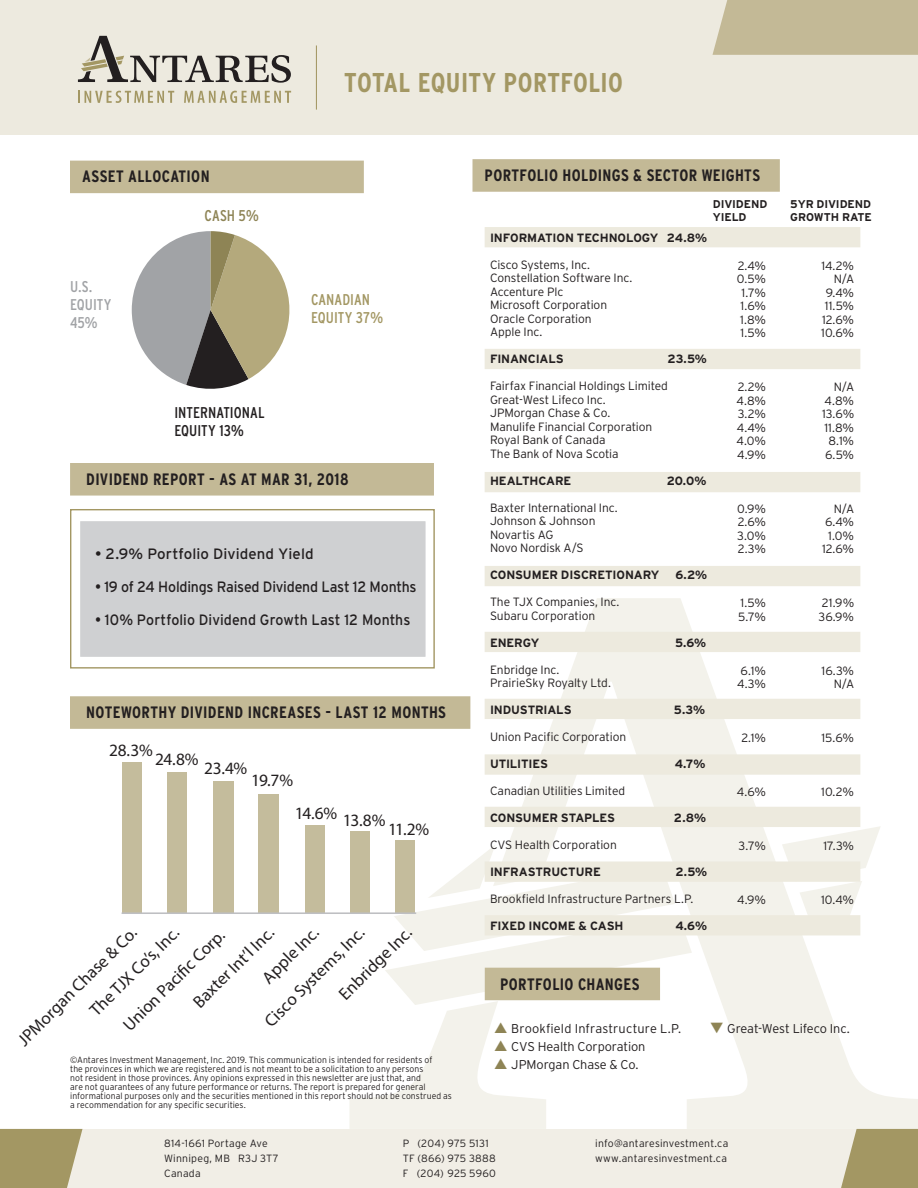
<style>
.page{position:relative;width:918px;height:1188px;background:#fff}
.page>*{position:absolute;margin:0;border:0;box-sizing:border-box;transform-origin:0 0}
.t1{font:700 condensed 27.15px "Interstate";letter-spacing:.015em;color:#a39763}
.t2{font:17.4px "Myriad Pro";letter-spacing:-.065em;color:#231f20}
.t3{font:17.25px/30px "Myriad Pro";color:#231f20}
.t4{font:700 condensed 16.5px "Interstate";letter-spacing:.02em;color:#231f20}
.t5{font:condensed 15.6px/18px "Interstate";color:#231f20}
.t6{font:condensed 15.6px/18px "Interstate";color:#a39763}
.t7{font:condensed 15.6px/18px "Interstate";color:#a1a3a6}
.t8{font:condensed 15.6px "Interstate";color:#8e8455}
.t9{font:15px "Interstate";color:#231f20;scale:.94 1}
.t10{font:15px "Interstate";color:#231f20}
.t11{font:300 12.75px "Interstate";letter-spacing:-.005em;color:#231f20}
.t12{font:300 12px/13.5px "Interstate";letter-spacing:-.005em;color:#231f20}
.t13{font:700 12px "Interstate";letter-spacing:-.01em;color:#231f20}
.t14{font:700 11.25px/13.5px "Interstate";letter-spacing:-.005em;color:#231f20}
.t15{font:300 10.5px/15px "Interstate";letter-spacing:.02em;color:#231f20}
.t16{font:300 9px/9px "Interstate";letter-spacing:.005em;color:#231f20;scale:.96 1}
.s1{color:#8e8455}
</style>
<div class="page">
<svg style="left:349px;top:598px;width:569px;height:531px"></svg>
<div style="left:0;top:0;width:918px;height:135px;background:#edeadf"></div>
<svg style="left:78px;top:91px;width:96px;height:12px"></svg>
<svg style="left:184px;top:91px;width:107px;height:12px"></svg>
<svg style="left:78px;top:36px;width:213px;height:47px"></svg>
<svg style="left:0;top:1129px;width:918px;height:59px;background:#e4e0d1"></svg>
<hr style="left:316px;top:45px;width:1px;height:65px;background:#a39763">
<div style="left:713px;top:0;width:205px;height:55px;background:#c3b996"></div>
<div style="left:473px;top:159px;width:307px;height:33px;background:#c3b996"></div>
<div style="left:485px;top:227px;width:375px;height:20px;background:#edeade"></div>
<div style="left:485px;top:349px;width:375px;height:20px;background:#edeade"></div>
<div style="left:485px;top:472px;width:375px;height:20px;background:#edeade"></div>
<div style="left:485px;top:566px;width:375px;height:20px;background:#edeade"></div>
<div style="left:485px;top:632px;width:375px;height:20px;background:#edeade"></div>
<div style="left:485px;top:699px;width:375px;height:20px;background:#edeade"></div>
<div style="left:485px;top:754px;width:375px;height:21px;background:#edeade"></div>
<svg style="left:132px;top:231px;width:158px;height:158px"></svg>
<div style="left:70px;top:161px;width:294px;height:32px;background:#c3b996"></div>
<div style="left:70px;top:509px;width:365px;height:160px;border:1px solid #a39763"></div>
<div style="left:77px;top:518px;width:351px;height:142px;background:#cfd0d2;border:3px solid #fff"></div>
<div style="left:70px;top:463px;width:364px;height:33px;background:#c3b996"></div>
<div style="left:70px;top:696px;width:400px;height:33px;background:#c3b996"></div>
<svg style="left:385px;top:807px;width:496px;height:198px"></svg>
<div style="left:122px;top:762px;width:19px;height:152px;background:#c4bc9c"></div>
<div style="left:168px;top:772px;width:19px;height:142px;background:#c4bc9c"></div>
<div style="left:213px;top:781px;width:20px;height:133px;background:#c4bc9c"></div>
<div style="left:259px;top:794px;width:20px;height:120px;background:#c4bc9c"></div>
<div style="left:305px;top:825px;width:19px;height:89px;background:#c4bc9c"></div>
<div style="left:351px;top:831px;width:19px;height:83px;background:#c4bc9c"></div>
<div style="left:396px;top:840px;width:19px;height:74px;background:#c4bc9c"></div>
<hr style="left:122px;top:912px;width:293px;height:2px;background:#bebfc2">
<h1 class="t1" style="left:344px;top:68px;width:280px">TOTAL EQUITY PORTFOLIO</h1>
<h3 class="t4" style="left:82px;top:167px;width:129px">ASSET ALLOCATION</h3>
<h3 class="t8" style="left:205px;top:206px;width:56px">CASH 5%</h3>
<h3 class="t7" style="left:70px;top:277px;width:43px">U.S.<br>EQUITY<br>45%</h3>
<h3 class="t5" style="left:174px;top:403px;width:92px">INTERNATIONAL<br>EQUITY 13%</h3>
<h3 class="t6" style="left:311px;top:291px;width:74px">CANADIAN<br>EQUITY 37%</h3>
<h3 class="t4" style="left:86px;top:470px;width:264px">DIVIDEND REPORT - AS AT MAR 31, 2018</h3>
<p class="t10" style="left:95px;top:546px;width:220px">• 2.9% Portfolio Dividend Yield</p>
<p class="t9" style="left:95px;top:579px;width:344px">• 19 of 24 Holdings Raised Dividend Last 12 Months</p>
<p class="t9" style="left:95px;top:612px;width:337px">• 10% Portfolio Dividend Growth Last 12 Months</p>
<h3 class="t4" style="left:86px;top:703px;width:361px">NOTEWORTHY DIVIDEND INCREASES - LAST 12 MONTHS</h3>
<h2 class="t2" style="left:109px;top:739px;width:45px">28.3%</h2>
<h2 class="t2" style="left:155px;top:749px;width:45px">24.8%</h2>
<h2 class="t2" style="left:204px;top:757px;width:45px">23.4%</h2>
<h2 class="t2" style="left:251px;top:770px;width:43px">19.7%</h2>
<h2 class="t2" style="left:295px;top:802px;width:44px">14.6%</h2>
<h2 class="t2" style="left:343px;top:809px;width:44px">13.8%</h2>
<h2 class="t2" style="left:388px;top:818px;width:43px">11.2%</h2>
<h3 class="t3" style="left:61px;top:981px;width:119px;text-indent:-72px;rotate:-45deg">JPMorgan Chase &amp; Co.<br>The TJX Co’s, Inc.</h3>
<h3 class="t3" style="left:185px;top:994px;width:108px;rotate:-45deg">Baxter Int’l Inc.</h3>
<h3 class="t3" style="left:254px;top:970px;width:73px;rotate:-45deg">Apple Inc.</h3>
<h3 class="t3" style="left:331px;top:986px;width:96px;rotate:-45deg">Enbridge Inc.</h3>
<h3 class="t3" style="left:115px;top:1017px;width:137px;rotate:-45deg">Union Paci c Corp.</h3>
<h3 class="t3" style="left:257px;top:1013px;width:134px;rotate:-45deg">Cisco Systems, Inc.</h3>
<p class="t16" style="left:70px;top:1056px;width:399px">©Antares Investment Management, Inc. 2019. This communication is intended for residents of<br>the provinces in which we are registered and is not meant to be a solicitation to any persons<br>not resident in those provinces. Any opinions expressed in this newsletter are just that, and<br>are not guarantees of any future performance or returns. The report is prepared for general informational purposes only and the securities mentioned in this report should not be construed as a recommendation for any specific securities.</p>
<h3 class="t4" style="left:485px;top:166px;width:277px">PORTFOLIO HOLDINGS &amp; SECTOR WEIGHTS</h3>
<p class="t14" style="left:713px;top:197px;width:56px">DIVIDEND<br>YIELD</p>
<p class="t14" style="left:790px;top:197px;width:83px">5YR DIVIDEND<br>GROWTH RATE</p>
<p class="t13" style="left:490px;top:231px;width:219px">INFORMATION TECHNOLOGY 24.8%</p>
<p class="t12" style="left:490px;top:258px;width:144px">Cisco Systems, Inc.<br>Constellation Software Inc.<br>Accenture Plc<br>Microsoft Corporation<br>Oracle Corporation<br>Apple Inc.</p>
<p class="t13" style="left:490px;top:352px;width:75px">FINANCIALS</p>
<p class="t13" style="left:667px;top:352px;width:41px">23.5%</p>
<p class="t12" style="left:490px;top:379px;width:179px">Fairfax Financial Holdings Limited<br>Great-West Lifeco Inc.<br>JPMorgan Chase &amp; Co.<br>Manulife Financial Corporation<br>Royal Bank of Canada<br>The Bank of Nova Scotia</p>
<p class="t13" style="left:490px;top:474px;width:83px">HEALTHCARE</p>
<p class="t13" style="left:667px;top:474px;width:41px">20.0%</p>
<p class="t12" style="left:490px;top:501px;width:129px">Baxter International Inc.<br>Johnson &amp; Johnson<br>Novartis AG<br>Novo Nordisk A/S</p>
<p class="t13" style="left:490px;top:568px;width:171px">CONSUMER DISCRETIONARY</p>
<p class="t13" style="left:675px;top:568px;width:33px">6.2%</p>
<p class="t12" style="left:490px;top:595px;width:131px">The TJX Companies, Inc.<br>Subaru Corporation</p>
<p class="t13" style="left:490px;top:636px;width:51px">ENERGY</p>
<p class="t13" style="left:675px;top:636px;width:33px">5.6%</p>
<p class="t12" style="left:490px;top:663px;width:122px">Enbridge Inc.<br>PrairieSky Royalty Ltd.</p>
<p class="t13" style="left:490px;top:703px;width:83px">INDUSTRIALS</p>
<p class="t13" style="left:674px;top:703px;width:33px">5.3%</p>
<p class="t12" style="left:490px;top:730px;width:138px">Union Pacific Corporation</p>
<p class="t13" style="left:490px;top:757px;width:59px">UTILITIES</p>
<p class="t13" style="left:675px;top:757px;width:32px">4.7%</p>
<p class="t12" style="left:490px;top:784px;width:137px">Canadian Utilities Limited</p>
<p class="t13" style="left:490px;top:811px;width:127px">CONSUMER STAPLES</p>
<p class="t13" style="left:674px;top:811px;width:34px">2.8%</p>
<p class="t12" style="left:490px;top:838px;width:128px">CVS Health Corporation</p>
<p class="t13" style="left:490px;top:865px;width:112px">INFRASTRUCTURE</p>
<p class="t13" style="left:676px;top:865px;width:33px">2.5%</p>
<p class="t12" style="left:490px;top:892px;width:205px">Brookfield Infrastructure Partners L.P.</p>
<p class="t13" style="left:490px;top:919px;width:135px">FIXED INCOME &amp; CASH</p>
<p class="t13" style="left:675px;top:919px;width:33px">4.6%</p>
<p class="t12" style="left:737px;top:259px;width:31px;text-align:center">2.4%<br>0.5%<br>1.7%<br>1.6%<br>1.8%<br>1.5%</p>
<p class="t12" style="left:821px;top:259px;width:35px;text-align:right">14.2%<br>N/A<br>9.4%<br>11.5%<br>12.6%<br>10.6%</p>
<p class="t12" style="left:822px;top:380px;width:34px;text-align:right">N/A<br>4.8%<br>13.6%<br>11.8%<br>8.1%<br>6.5%</p>
<p class="t12" style="left:736px;top:380px;width:31px;text-align:justify">2.2% 4.8% 3.2% 4.4% 4.0% 4.9%</p>
<p class="t12" style="left:822px;top:502px;width:34px;text-align:right">N/A<br>6.4%<br>1.0%<br>12.6%</p>
<p class="t12" style="left:737px;top:502px;width:30px;text-align:justify">0.9% 2.6% 3.0% 2.3%</p>
<p class="t12" style="left:738px;top:596px;width:29px">1.5%<br>5.7%</p>
<p class="t12" style="left:819px;top:596px;width:37px">21.9%<br>36.9%</p>
<p class="t12" style="left:737px;top:664px;width:30px">6.1%<br>4.3%</p>
<p class="t12" style="left:822px;top:664px;width:34px;text-align:right">16.3%<br>N/A</p>
<p class="t12" style="left:741px;top:731px;width:26px">2.1%</p>
<p class="t12" style="left:822px;top:731px;width:34px">15.6%</p>
<p class="t12" style="left:737px;top:785px;width:31px">4.6%</p>
<p class="t12" style="left:821px;top:785px;width:34px">10.2%</p>
<p class="t12" style="left:739px;top:839px;width:29px">3.7%</p>
<p class="t12" style="left:823px;top:839px;width:32px">17.3%</p>
<p class="t12" style="left:737px;top:893px;width:30px">4.9%</p>
<p class="t12" style="left:821px;top:893px;width:35px">10.4%</p>
<h3 class="t4" style="left:500px;top:975px;width:141px">PORTFOLIO CHANGES</h3>
<p class="t11" style="left:494px;top:1021px;width:188px"><span class="s1">▲</span> Brookfield Infrastructure L.P.</p>
<p class="t11" style="left:710px;top:1021px;width:141px"><span class="s1">▼</span> Great-West Lifeco Inc.</p>
<p class="t11" style="left:494px;top:1039px;width:153px"><span class="s1">▲</span> CVS Health Corporation</p>
<p class="t11" style="left:494px;top:1057px;width:146px"><span class="s1">▲</span> JPMorgan Chase &amp; Co.</p>
<p class="t15" style="left:164px;top:1135px;width:116px">814-1661 Portage Ave<br>Winnipeg, MB R3J 3T7<br>Canada</p>
<p class="t15" style="left:595px;top:1135px;width:135px">info@antaresinvestment.ca www.antaresinvestment.ca</p>
<p class="t15" style="left:403px;top:1136px;width:95px">P (204) 975 5131<br>TF (866) 975 3888<br>F (204) 925 5960</p>
</div>
